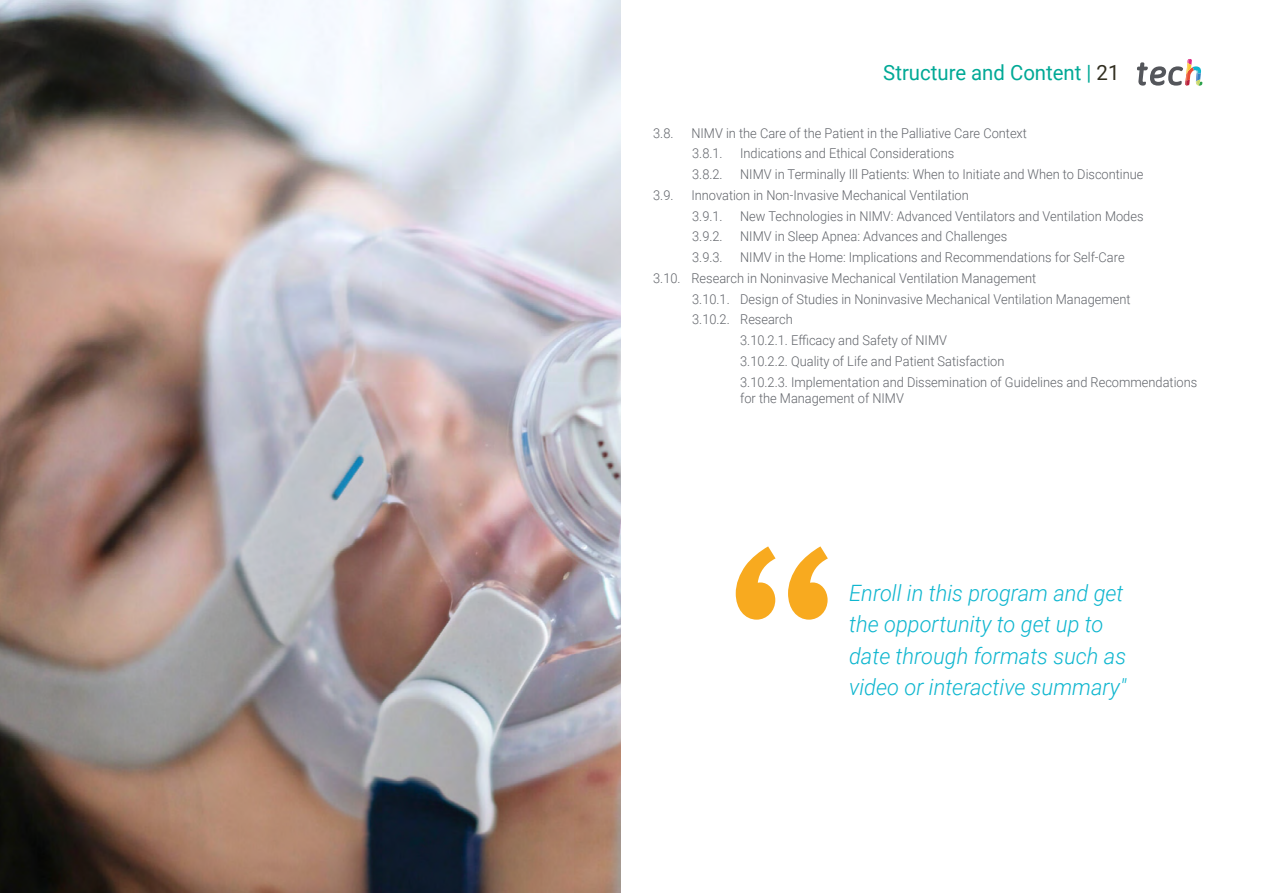
<style>
.page{position:relative;width:1263px;height:893px;background:#fff}
.page>*{position:absolute;margin:0;border:0;box-sizing:border-box;transform-origin:0 0}
.t1{font:italic 300 22.5px/31.5px "Roboto";color:#0fb6cf}
.t2{font:21px "Roboto";color:#00a996}
.t3{font:300 13.5px/20.7px "Roboto";color:#61646a;scale:.95 1}
.s1{color:#312e20}
</style>
<div class="page">
<img style="left:0;top:0;width:621px;height:893px">
<svg style="left:736px;top:546px;width:92px;height:74px"></svg>
<svg style="left:1137px;top:59px;width:65px;height:27px"></svg>
<h2 class="t2" style="left:883px;top:57px;width:238px">Structure and Content | <span class="s1">21</span></h2>
<p class="t3" style="left:653px;top:122px;width:23px">3.8.</p>
<p class="t3" style="left:691px;top:122px;width:355px">NIMV in the Care of the Patient in the Palliative Care Context<br>3.8.1.</p>
<p class="t3" style="left:740px;top:143px;width:227px">Indications and Ethical Considerations</p>
<p class="t3" style="left:692px;top:164px;width:34px">3.8.2.</p>
<p class="t3" style="left:740px;top:164px;width:426px">NIMV in Terminally Ill Patients: When to Initiate and When to Discontinue</p>
<p class="t3" style="left:653px;top:184px;width:23px">3.9.</p>
<p class="t3" style="left:691px;top:184px;width:293px">Innovation in Non-Invasive Mechanical Ventilation<br>3.9.1.</p>
<p class="t3" style="left:740px;top:205px;width:426px">New Technologies in NIMV: Advanced Ventilators and Ventilation Modes</p>
<p class="t3" style="left:692px;top:226px;width:34px">3.9.2.</p>
<p class="t3" style="left:740px;top:226px;width:283px">NIMV in Sleep Apnea: Advances and Challenges</p>
<p class="t3" style="left:692px;top:247px;width:34px">3.9.3.</p>
<p class="t3" style="left:653px;top:247px;width:498px;text-indent:87px">NIMV in the Home: Implications and Recommendations for Self-Care<br>3.10. Research in Noninvasive Mechanical Ventilation Management</p>
<p class="t3" style="left:692px;top:288px;width:463px">3.10.1. Design of Studies in Noninvasive Mechanical Ventilation Management</p>
<p class="t3" style="left:692px;top:309px;width:107px">3.10.2. Research</p>
<p class="t3" style="left:740px;top:330px;width:219px">3.10.2.1. Efficacy and Safety of NIMV</p>
<p class="t3" style="left:740px;top:350px;width:280px">3.10.2.2. Quality of Life and Patient Satisfaction</p>
<p class="t3" style="left:740px;top:371px;width:483px">3.10.2.3. Implementation and Dissemination of Guidelines and Recommendations</p>
<p class="t3" style="left:740px;top:388px;width:174px">for the Management of NIMV</p>
<h1 class="t1" style="left:849px;top:576px;width:279px">Enroll in this program and get the opportunity to get up to date through formats such as video or interactive summary"</h1>
</div>
